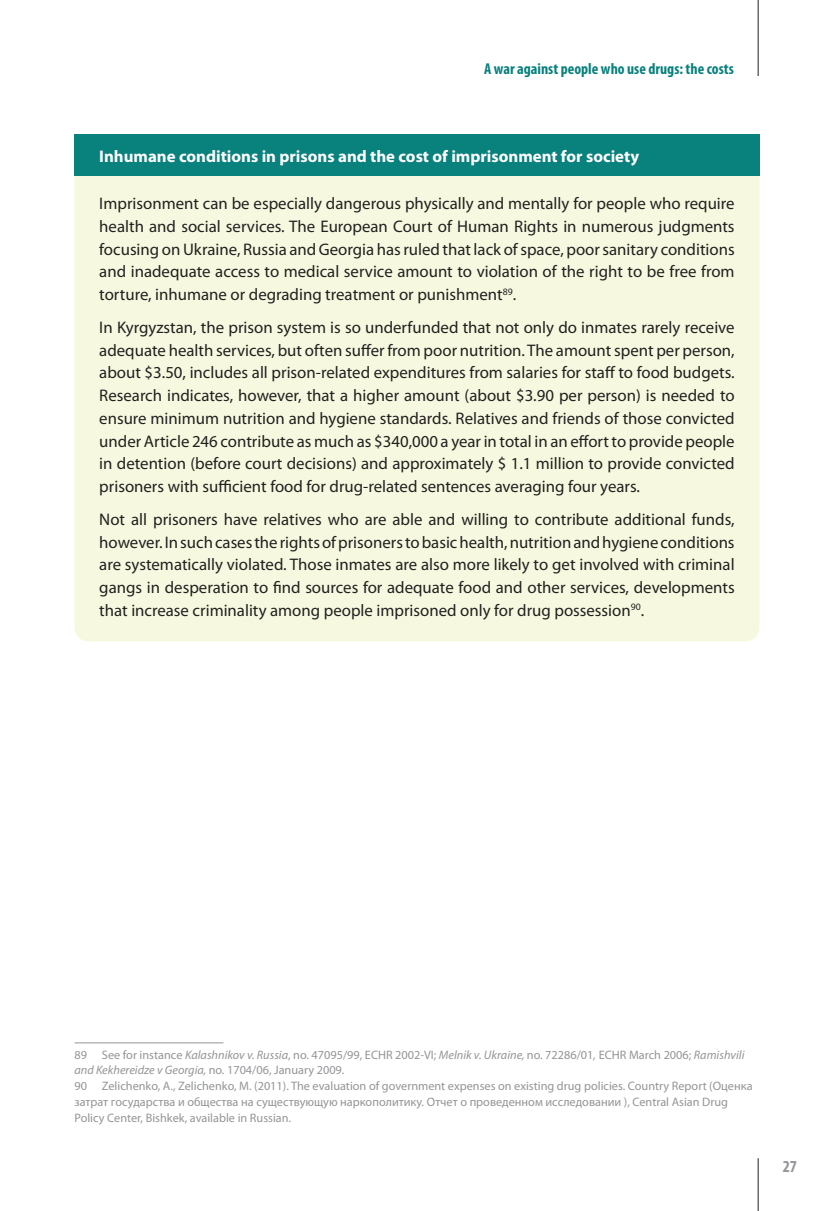
<style>
.page{position:relative;width:834px;height:1211px;background:#fff}
.page>*{position:absolute;margin:0;border:0;box-sizing:border-box;transform-origin:0 0}
.t1{font:16.8px/22.8px "Myriad Pro";color:#231f20;text-align:justify}
.t2{font:700 16.8px "Myriad Pro";color:#fff}
.t3{font:700 condensed 16.8px "Myriad Pro";color:#939598}
.t4{font:700 condensed 15.75px "Myriad Pro";color:#09817d}
.t5{font:12.25px/15.8px "Myriad Pro";color:#939598}
.s1{font-style:italic}
</style>
<div class="page">
<hr style="left:757px;top:1158px;width:1px;height:52px;background:#231f20">
<hr style="left:757px;top:0;width:1px;height:76px;background:#231f20">
<div style="left:74px;top:134px;width:685px;height:507px;background:#f6f9df;border-radius:15px"></div>
<div style="left:74px;top:134px;width:685px;height:42px;background:#09817d"></div>
<hr style="left:74px;top:1042px;width:149px;height:1px;background:#939598">
<p class="t4" style="left:484px;top:59px;width:251px">A war against people who use drugs: the costs</p>
<p class="t2" style="left:99px;top:145px;width:541px">Inhumane conditions in prisons and the cost of imprisonment for society</p>
<p class="t1" style="left:99px;top:192px;width:637px">Imprisonment can be especially dangerous physically and mentally for people who require health and social services. The European Court of Human Rights in numerous judgments focusing on Ukraine, Russia and Georgia has ruled that lack of space, poor sanitary conditions and inadequate access to medical service amount to violation of the right to be free from torture, inhumane or degrading treatment or punishment<sup>89</sup>.</p>
<p class="t1" style="left:99px;top:315px;width:637px">In Kyrgyzstan, the prison system is so underfunded that not only do inmates rarely receive adequate health services, but often suffer from poor nutrition. The amount spent per person, about $3.50, includes all prison-related expenditures from salaries for staff to food budgets.<br>Research indicates, however, that a higher amount (about $3.90 per person) is needed to ensure minimum nutrition and hygiene standards. Relatives and friends of those convicted under Article 246 contribute as much as $340,000 a year in total in an effort to provide people in detention (before court decisions) and approximately $ 1.1 million to provide convicted prisoners with sufficient food for drug-related sentences averaging four years.</p>
<p class="t1" style="left:99px;top:507px;width:636px">Not all prisoners have relatives who are able and willing to contribute additional funds, however. In such cases the rights of prisoners to basic health, nutrition and hygiene conditions are systematically violated. Those inmates are also more likely to get involved with criminal gangs in desperation to find sources for adequate food and other services, developments that increase criminality among people imprisoned only for drug possession<sup>90</sup>.</p>
<p class="t5" style="left:74px;top:1046px;width:679px">89 See for instance <span class="s1">Kalashnikov v. Russia</span>, no. 47095/99, ECHR 2002-VI; <span class="s1">Melnik v. Ukraine,</span> no. 72286/01<span class="s1">,</span> ECHR March 2006; <span class="s1">Ramishvili and Kekhereidze v Georgia,</span> no. 1704/06, January 2009.<br>90 Zelichenko, A., Zelichenko, M. (2011). The evaluation of government expenses on existing drug policies. Country Report (Оценка затрат государства и общества на существующую наркополитику. Отчет о проведенном исследовании ), Central Asian Drug Policy Center, Bishkek, available in Russian.</p>
<p class="t3" style="left:782px;top:1156px;width:16px">27</p>
</div>
